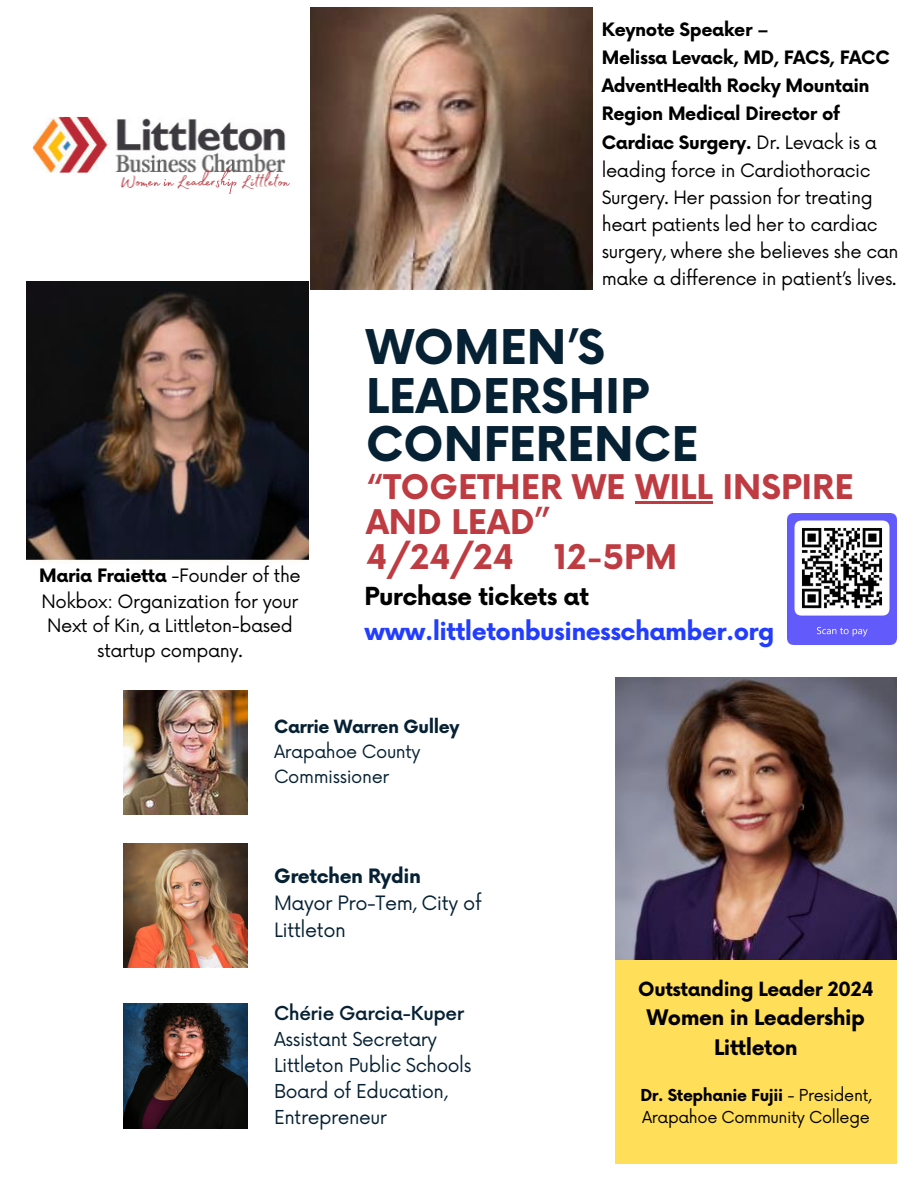
<style>
.page{position:relative;width:918px;height:1188px;background:#fff}
.page>*{position:absolute;margin:0;border:0;box-sizing:border-box;transform-origin:0 0}
.t1{font:700 46.65px/48.3px "Now";color:#062133}
.t2{font:700 33.15px/34.8px "Now";color:#bf3b42}
.t3{font:700 24.3px/34.8px "Now";letter-spacing:-.02em;color:#233dff}
.t4{font:700 20.85px/29.2px "Now";letter-spacing:-.02em;color:#000;text-align:center}
.t5{font:19.35px/27px "Now";letter-spacing:-.02em;color:#062133}
.t6{font:700 19.05px "Now";letter-spacing:-.02em;color:#000}
.t7{font:18.75px/25.8px "Now";letter-spacing:-.02em;color:#062133}
.t8{font:18px/27.6px "Now";letter-spacing:-.02em;color:#000}
.t9{font:17.85px/25.3px "Now";letter-spacing:-.02em;color:#062133}
.t10{font:16.05px/22.5px "Now";letter-spacing:-.02em;color:#000}
.s1{font-weight:700}
.s2{color:#000}
.s3{font-weight:500}
</style>
<div class="page">
<img style="left:123px;top:1004px;width:124px;height:124px">
<img style="left:123px;top:690px;width:124px;height:124px">
<img style="left:123px;top:843px;width:124px;height:125px">
<div style="left:615px;top:943px;width:282px;height:220px;background:#ffde59"></div>
<img style="left:26px;top:281px;width:282px;height:280px">
<img style="left:615px;top:678px;width:282px;height:282px">
<img style="left:311px;top:8px;width:282px;height:281px">
<img style="left:32px;top:117px;width:258px;height:77px">
<img style="left:788px;top:514px;width:109px;height:130px">
<hr style="left:635px;top:501px;width:78px;height:3px;background:#bf3b42">
<h3 class="t8" style="left:39px;top:564px;width:263px;line-height:25.2px;text-align:center"><span class="s1">Maria Fraietta</span> -Founder of the<br>Nokbox: Organization for your<br>Next of Kin, a Littleton-based startup company.</h3>
<p class="t8" style="left:602px;top:17px;width:298px"><span class="s1">Keynote Speaker –<br>Melissa Levack, MD, FACS, FACC<br>AdventHealth Rocky Mountain<br>Region Medical Director of<br>Cardiac Surgery.</span> Dr. Levack is a leading force in Cardiothoracic<br>Surgery. Her passion for treating heart patients led her to cardiac surgery, where she believes she can make a difference in patient’s lives.</p>
<p class="t1" style="left:366px;top:326px;width:334px">WOMEN’S<br>LEADERSHIP<br>CONFERENCE</p>
<p class="t2" style="left:366px;top:472px;width:489px">“TOGETHER WE WILL INSPIRE<br>AND LEAD”<br>4/24/24 12-5PM</p>
<p class="t3" style="left:364px;top:581px;width:411px"><span class="s2">Purchase tickets at </span>www.littletonbusinesschamber.org</p>
<h5 class="t9" style="left:274px;top:714px;width:187px"><span class="s1">Carrie Warren Gulley<br></span>Arapahoe County<br>Commissioner</h5>
<p class="t5" style="left:274px;top:864px;width:209px"><span class="s1">Gretchen Rydin<br></span>Mayor Pro-Tem, City of<br>Littleton</p>
<h4 class="t7" style="left:274px;top:1001px;width:199px"><span class="s3">Chérie Garcia-Kuper<br></span>Assistant Secretary<br>Littleton Public Schools<br>Board of Education,<br>Entrepreneur</h4>
<h5 class="t6" style="left:638px;top:979px;width:237px">Outstanding Leader 2024</h5>
<h5 class="t4" style="left:647px;top:1004px;width:220px">Women in Leadership<br>Littleton</h5>
<p class="t10" style="left:640px;top:1084px;width:233px"><span class="s1">Dr. Stephanie Fujii</span> - President,<br>Arapahoe Community College</p>
</div>
